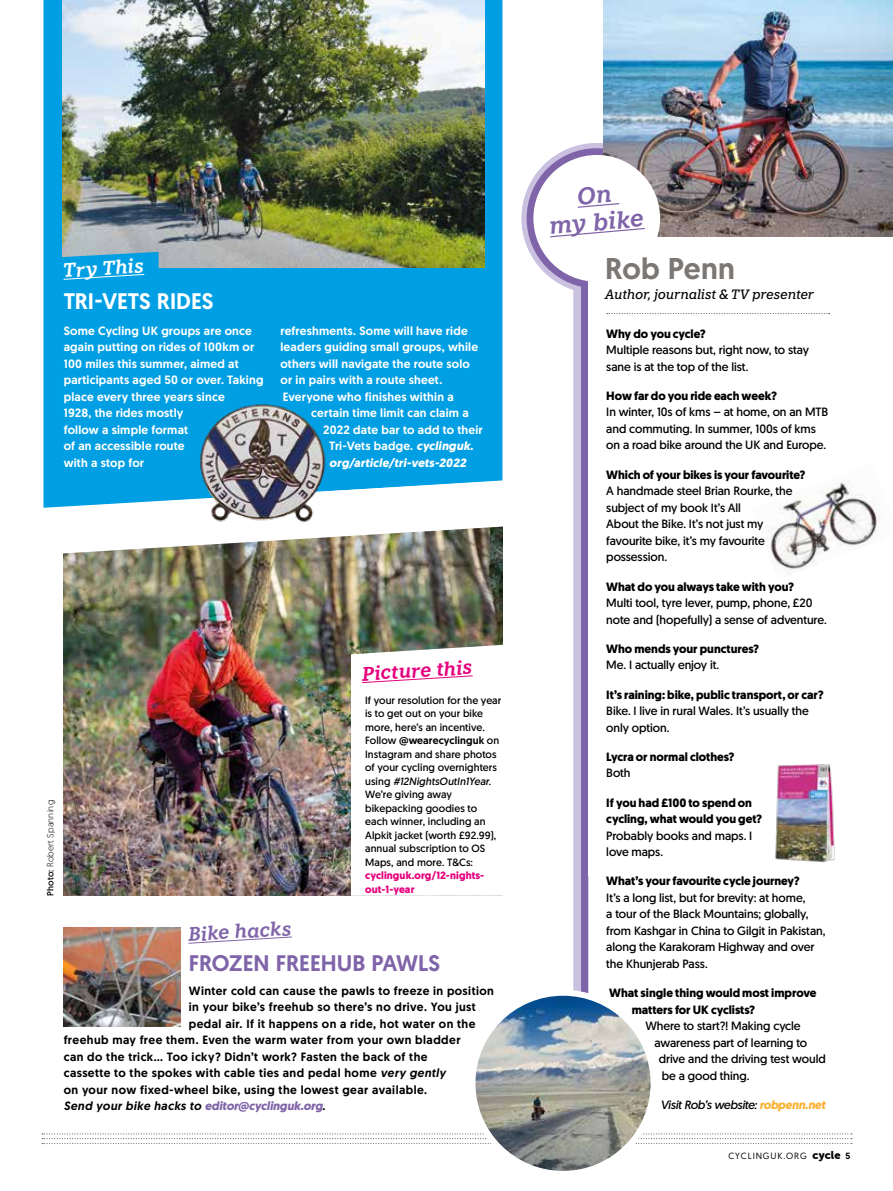
<style>
.page{position:relative;width:893px;height:1191px;background:#fff}
.page>*{position:absolute;margin:0;border:0;box-sizing:border-box;transform-origin:0 0}
.t1{font:500 30px "Geomanist";letter-spacing:.01em;color:#7b7775}
.t2{font:italic 600 24px/27px "Knile";color:#8064a9;text-align:center}
.t3{font:500 22.5px "Geomanist";letter-spacing:-.005em;color:#8064a9}
.t4{font:500 22.5px "Geomanist";letter-spacing:-.005em;color:#fff}
.t5{font:italic 600 19.5px "Knile";color:#e6007d}
.t6{font:italic 600 19.5px "Knile";color:#8064a9}
.t7{font:italic 600 19.5px "Knile";color:#fff}
.t8{font:italic 500 13.5px "Knile";letter-spacing:-.015em;color:#000}
.t9{font:12px/16.5px "Geomanist";letter-spacing:-.005em;color:#000}
.t10{font:500 12px/16.5px "Geomanist";letter-spacing:.015em;color:#fff}
.t11{font:500 12px "Geomanist";letter-spacing:.035em;color:#000}
.t12{font:700 12px/16.5px "Geomanist";letter-spacing:-.005em;color:#000}
.t13{font:italic 700 12px "Geomanist";letter-spacing:-.005em;color:#8064a9}
.t14{font:italic 12px "Geomanist";letter-spacing:-.02em;color:#000}
.t15{font:italic 700 12px "Geomanist";letter-spacing:.015em;color:#fff}
.t16{font:10.5px/13.5px "Geomanist";letter-spacing:.01em;color:#000}
.t17{font:700 10.5px/13.5px "Geomanist";letter-spacing:.01em;color:#e6007d}
.t18{font:300 9px "Geomanist";letter-spacing:.02em;color:#000}
.t19{font:9px "Geomanist";letter-spacing:.1em;color:#000}
.s1{font-weight:700;font-style:italic}
.s2{font-weight:400}
.s3{font-weight:500}
.s4{font-style:italic}
.s5{font-weight:500;color:#000}
.s6{font-weight:500;font-style:normal;color:#000}
.s7{font-weight:700;color:#f9b234}
.s8{font-family:"Museo Sans Rounded 900";font-size:11.25px}
</style>
<div class="page">
<div style="left:521px;top:143px;width:151px;height:151px;border:24px solid #cac0e0;border-radius:50%"></div>
<div style="left:581px;top:206px;width:7px;height:818px;background:#8064a9"></div>
<div style="left:573px;top:206px;width:8px;height:818px;background:#cac0e0"></div>
<div style="left:527px;top:148px;width:140px;height:140px;border:14px solid #8064a9;border-radius:50%"></div>
<svg style="left:42px;top:1133px;width:810px;height:11px"></svg>
<img style="left:472px;top:992px;width:182px;height:177px">
<div style="left:469px;top:989px;width:188px;height:187px;border:6px solid #fff;border-radius:50%"></div>
<img style="left:603px;top:0;width:290px;height:237px">
<div style="left:588px;top:237px;width:265px;height:638px;background:#fff"></div>
<svg style="left:607px;top:313px;width:223px;height:1px"></svg>
<div style="left:533px;top:155px;width:127px;height:127px;background:#fff;border-radius:50%"></div>
<div style="left:43px;top:0;width:459px;height:480px;background:#009fe3"></div>
<img style="left:63px;top:0;width:421px;height:268px">
<img style="left:64px;top:554px;width:438px;height:342px">
<svg style="left:44px;top:248px;width:116px;height:41px;background:#1ca3de"></svg>
<img style="left:43px;top:480px;width:460px;height:74px">
<img style="left:187px;top:387px;width:147px;height:153px">
<img style="left:64px;top:927px;width:116px;height:99px">
<img style="left:775px;top:764px;width:60px;height:99px">
<img style="left:768px;top:481px;width:115px;height:94px">
<svg style="left:577px;top:203px;width:43px;height:5px"></svg>
<svg style="left:550px;top:228px;width:95px;height:10px"></svg>
<svg style="left:188px;top:936px;width:104px;height:8px"></svg>
<svg style="left:351px;top:644px;width:152px;height:252px"></svg>
<h3 class="t7" style="left:62px;top:258px;width:82px;rotate:-3deg">Try This</h3>
<h3 class="t4" style="left:64px;top:286px;width:151px">TRI-VETS RIDES</h3>
<p class="t10" style="left:64px;top:322px;width:201px">Some Cycling UK groups are once again putting on rides of 100km or<br>100 miles this summer, aimed at participants aged 50 or over. Taking place every three years since<br>1928, the rides mostly<br>follow a simple format<br>of an accessible route<br>with a stop for</p>
<p class="t10" style="left:280px;top:322px;width:199px">refreshments. Some will have ride leaders guiding small groups, while others will navigate the route solo or in pairs with a route sheet.<br>Everyone who finishes within a</p>
<p class="t10" style="left:311px;top:404px;width:159px">certain time limit can claim a</p>
<p class="t10" style="left:323px;top:421px;width:161px">2022 date bar to add to their</p>
<p class="t10" style="left:329px;top:437px;width:146px">Tri-Vets badge. <span class="s1">cyclinguk.</span></p>
<p class="t15" style="left:329px;top:454px;width:138px">org/article/tri-vets-2022</p>
<p class="t18" style="left:44px;top:896px;width:97px;rotate:-90deg"><span class="s2">Photo:</span> Robert Spanning</p>
<h3 class="t5" style="left:361px;top:661px;width:112px;rotate:-3deg">Picture this</h3>
<p class="t16" style="left:365px;top:693px;width:138px">If your resolution for the year is to get out on your bike more, here’s an incentive.<br>Follow <span class="s3">@wearecyclinguk</span> on<br>Instagram and share photos of your cycling overnighters using <span class="s4">#12NightsOutIn1Year</span>.<br>We’re giving away bikepacking goodies to each winner, including an<br>Alpkit jacket (worth £92.99), annual subscription to OS<br>Maps, and more. T&amp;Cs:</p>
<p class="t17" style="left:365px;top:868px;width:121px">cyclinguk.org/12-nights&shy;out-1-year</p>
<h3 class="t6" style="left:187px;top:922px;width:105px;rotate:-3deg">Bike hacks</h3>
<h3 class="t3" style="left:189px;top:948px;width:253px">FROZEN FREEHUB PAWLS</h3>
<p class="t11" style="left:189px;top:982px;width:307px">Winter cold can cause the pawls to freeze in position</p>
<p class="t11" style="left:189px;top:999px;width:288px">in your bike’s freehub so there’s no drive. You just</p>
<p class="t11" style="left:189px;top:1015px;width:288px">pedal air. If it happens on a ride, hot water on the</p>
<p class="t11" style="left:64px;top:1032px;width:398px">freehub may free them. Even the warm water from your own bladder</p>
<p class="t11" style="left:64px;top:1048px;width:365px">can do the trick… Too icky? Didn’t work? Fasten the back of the</p>
<p class="t11" style="left:64px;top:1065px;width:383px">cassette to the spokes with cable ties and pedal home <span class="s4">very gently</span></p>
<p class="t11" style="left:64px;top:1081px;width:365px">on your now fixed-wheel bike, using the lowest gear available.</p>
<p class="t13" style="left:64px;top:1098px;width:263px"><span class="s5">Send your bike hacks to</span> editor@cyclinguk.org<span class="s6">.</span></p>
<h2 class="t2" style="left:546px;top:186px;width:97px;rotate:-5deg">On<br>my bike</h2>
<h1 class="t1" style="left:605px;top:248px;width:131px">Rob Penn</h1>
<p class="t8" style="left:605px;top:286px;width:210px">Author, journalist &amp; TV presenter</p>
<p class="t12" style="left:606px;top:325px;width:101px">Why do you cycle?</p>
<p class="t9" style="left:606px;top:341px;width:204px">Multiple reasons but, right now, to stay sane is at the top of the list.</p>
<p class="t12" style="left:606px;top:387px;width:172px">How far do you ride each week?</p>
<p class="t9" style="left:606px;top:404px;width:223px">In winter, 10s of kms – at home, on an MTB and commuting. In summer, 100s of kms on a road bike around the UK and Europe.</p>
<p class="t12" style="left:606px;top:466px;width:201px">Which of your bikes is your favourite?</p>
<p class="t9" style="left:606px;top:482px;width:188px">A handmade steel Brian Rourke, the subject of my book It’s All<br>About the Bike. It’s not just my favourite bike, it’s my favourite possession.</p>
<p class="t12" style="left:606px;top:578px;width:189px">What do you always take with you?</p>
<p class="t9" style="left:606px;top:594px;width:222px">Multi tool, tyre lever, pump, phone, £20 note and (hopefully) a sense of adventure.</p>
<p class="t12" style="left:606px;top:640px;width:154px">Who mends your punctures?</p>
<p class="t9" style="left:606px;top:656px;width:115px">Me. I actually enjoy it.</p>
<p class="t12" style="left:606px;top:686px;width:219px">It’s raining: bike, public transport, or car?</p>
<p class="t9" style="left:606px;top:702px;width:204px">Bike. I live in rural Wales. It’s usually the only option.</p>
<p class="t12" style="left:606px;top:748px;width:130px">Lycra or normal clothes?</p>
<p class="t9" style="left:606px;top:764px;width:26px">Both</p>
<p class="t12" style="left:606px;top:794px;width:157px">If you had £100 to spend on cycling, what would you get?</p>
<p class="t9" style="left:606px;top:827px;width:148px">Probably books and maps. I love maps.</p>
<p class="t12" style="left:606px;top:873px;width:195px">What’s your favourite cycle journey?</p>
<p class="t9" style="left:606px;top:889px;width:221px">It’s a long list, but for brevity: at home,<br>a tour of the Black Mountains; globally, from Kashgar in China to Gilgit in Pakistan, along the Karakoram Highway and over the Khunjerab Pass.</p>
<p class="t12" style="left:632px;top:984px;width:186px;text-indent:-22px">What single thing would most improve matters for UK cyclists?</p>
<p class="t9" style="left:645px;top:1017px;width:157px">Where to start?! Making cycle</p>
<p class="t9" style="left:654px;top:1034px;width:154px">awareness part of learning to</p>
<p class="t9" style="left:659px;top:1050px;width:169px">drive and the driving test would</p>
<p class="t9" style="left:662px;top:1067px;width:89px">be a good thing.</p>
<p class="t14" style="left:660px;top:1097px;width:166px">Visit Rob’s website: <span class="s7">robpenn.net</span></p>
<p class="t19" style="left:728px;top:1150px;width:124px">CYCLINGUK.ORG <span class="s8">cycle</span> <span class="s3">5</span></p>
</div>
